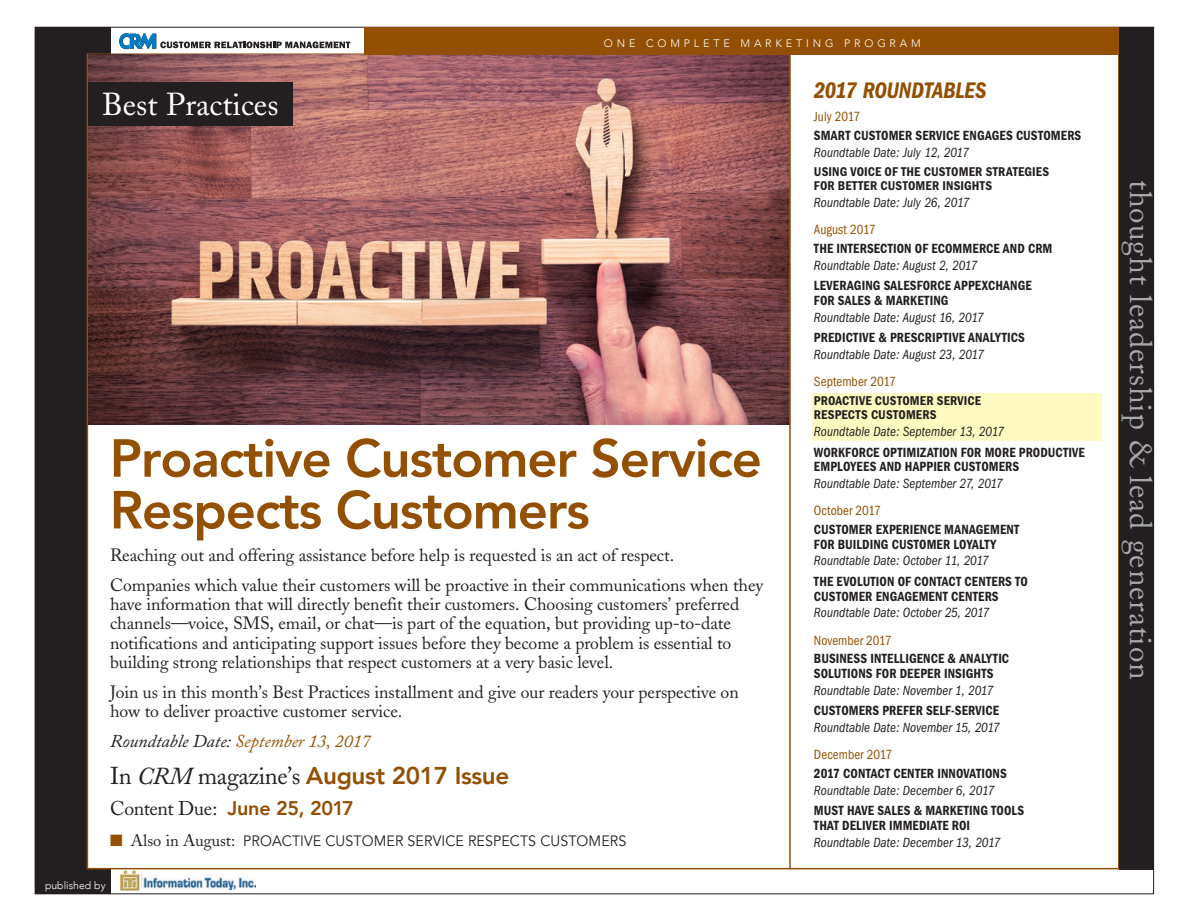
<style>
.page{position:relative;width:1188px;height:918px;background:#fff}
.page>*{position:absolute;margin:0;border:0;box-sizing:border-box;transform-origin:0 0}
.t1{font:800 52.95px/51.8px "Avenir";letter-spacing:-.02em;color:#934f02}
.t2{font:31.5px "Adobe Caslon";color:#fff}
.t3{font:31.05px "Adobe Caslon";letter-spacing:.03em;color:#a8a9ad}
.t4{font:800 24.3px "Avenir";letter-spacing:-.015em;color:#934f02}
.Reserv_Close_Date{font:italic 600 condensed 23.4px "Franklin Gothic";letter-spacing:-.005em;color:#934f02;scale:.95 1}
.t5{font:19.8px "Adobe Caslon";letter-spacing:-.02em;color:#231f20}
.t6{font:italic 18px "Adobe Caslon";color:#934f02}
.t7{font:17.7px/19.4px "Adobe Caslon";letter-spacing:-.005em;color:#231f20}
.t8{font:15px "Avenir";letter-spacing:.005em;color:#231f20;scale:.95 1}
.Topic_title{font:600 condensed 13.8px/14.5px "Franklin Gothic";letter-spacing:.01em;color:#231f20;scale:.95 1}
.Reserv_Close_Date-2{font:italic condensed 13.8px "Franklin Gothic";color:#231f20;scale:.95 1}
.Calendar_Issue_Date{font:condensed 13.8px "Franklin Gothic";color:#934f02;scale:.95 1}
.Topic_title-2{font:600 condensed 13.2px/14.5px "Franklin Gothic";letter-spacing:.01em;color:#231f20}
.t9{font:300 10.8px "Avenir";letter-spacing:.35em;color:#fff}
.t10{font:300 10.5px "Avenir";color:#fff}
.s1{color:#231f20}
.s2{font-family:"Adobe Caslon";font-weight:400;color:#231f20}
.s3{font-family:"Adobe Caslon";font-weight:400;font-style:italic;color:#231f20}
.s4{font-family:"Avenir";font-weight:800;color:#934f02}
.s5{color:#934f02}
.s6{font-family:"Adobe Caslon";font-size:16.5px}
</style>
<div class="page">
<div style="left:35px;top:27px;width:75px;height:867px;background:#231f20"></div>
<svg style="left:119px;top:33px;width:231px;height:16px"></svg>
<div style="left:87px;top:53px;width:1033px;height:816px;background:#fff;border:2px solid #934f02"></div>
<img style="left:121px;top:870px;width:21px;height:21px">
<img style="left:88px;top:55px;width:701px;height:370px">
<div style="left:88px;top:82px;width:204px;height:43px;background:#231f20"></div>
<div style="left:364px;top:27px;width:790px;height:28px;background:#934f02"></div>
<hr style="left:789px;top:55px;width:2px;height:814px;background:#934f02">
<div style="left:1120px;top:27px;width:34px;height:842px;background:#231f20"></div>
<div style="left:812px;top:393px;width:290px;height:31px;background:#fffac1"></div>
<div style="left:812px;top:424px;width:290px;height:17px;background:#fffac1"></div>
<img style="left:142px;top:876px;width:113px;height:13px">
<p class="t9" style="left:604px;top:36px;width:318px">ONE COMPLETE MARKETING PROGRAM</p>
<p class="t2" style="left:102px;top:85px;width:178px">Best Practices</p>
<p class="t1" style="left:110px;top:432px;width:654px">Proactive Customer Service<br>Respects Customers</p>
<p class="t7" style="left:110px;top:546px;width:566px">Reaching out and offering assistance before help is requested is an act of respect.</p>
<p class="t7" style="left:110px;top:575px;width:655px">Companies which value their customers will be proactive in their communications when they have information that will directly benefit their customers. Choosing customers’ preferred channels—voice, SMS, email, or chat—is part of the equation, but providing up-to-date notifications and anticipating support issues before they become a problem is essential to building strong relationships that respect customers at a very basic level.</p>
<p class="t7" style="left:110px;top:682px;width:630px">Join us in this month’s Best Practices installment and give our readers your perspective on how to deliver proactive customer service.</p>
<p class="t6" style="left:110px;top:731px;width:262px"><span class="s1">Roundtable Date:</span> September 13, 2017</p>
<p class="t4" style="left:110px;top:757px;width:401px"><span class="s2">In</span> <span class="s3">CRM</span> <span class="s2">magazine’s</span> August 2017 Issue</p>
<p class="t5" style="left:110px;top:797px;width:245px">Content Due: <span class="s4">June 25, 2017</span></p>
<p class="t8" style="left:110px;top:832px;width:545px"><span class="s5">■</span> <span class="s6">Also in August:</span> PROACTIVE CUSTOMER SERVICE RESPECTS CUSTOMERS</p>
<p class="t10" style="left:45px;top:879px;width:62px">published by</p>
<p class="Reserv_Close_Date" style="left:814px;top:77px;width:183px">2017 ROUNDTABLES</p>
<p class="Calendar_Issue_Date" style="left:814px;top:109px;width:50px">July 2017</p>
<p class="Topic_title" style="left:814px;top:128px;width:283px">SMART CUSTOMER SERVICE ENGAGES CUSTOMERS</p>
<p class="Reserv_Close_Date-2" style="left:814px;top:145px;width:165px">Roundtable Date: July 12, 2017</p>
<p class="Topic_title-2" style="left:814px;top:164px;width:237px">USING VOICE OF THE CUSTOMER STRATEGIES<br>FOR BETTER CUSTOMER INSIGHTS</p>
<p class="Reserv_Close_Date-2" style="left:814px;top:195px;width:165px">Roundtable Date: July 26, 2017</p>
<p class="Calendar_Issue_Date" style="left:814px;top:222px;width:66px">August 2017</p>
<p class="Topic_title" style="left:814px;top:241px;width:253px">THE INTERSECTION OF ECOMMERCE AND CRM</p>
<p class="Reserv_Close_Date-2" style="left:814px;top:257px;width:174px">Roundtable Date: August 2, 2017</p>
<p class="Topic_title" style="left:814px;top:278px;width:231px">LEVERAGING SALESFORCE APPEXCHANGE<br>FOR SALES &amp; MARKETING</p>
<p class="Reserv_Close_Date-2" style="left:814px;top:309px;width:180px">Roundtable Date: August 16, 2017</p>
<p class="Topic_title" style="left:814px;top:330px;width:224px">PREDICTIVE &amp; PRESCRIPTIVE ANALYTICS</p>
<p class="Reserv_Close_Date-2" style="left:814px;top:347px;width:181px">Roundtable Date: August 23, 2017</p>
<p class="Calendar_Issue_Date" style="left:814px;top:374px;width:88px">September 2017</p>
<p class="Topic_title-2" style="left:814px;top:393px;width:169px">PROACTIVE CUSTOMER SERVICE<br>RESPECTS CUSTOMERS</p>
<p class="Reserv_Close_Date-2" style="left:814px;top:424px;width:202px">Roundtable Date: September 13, 2017</p>
<p class="Topic_title" style="left:814px;top:445px;width:287px">WORKFORCE OPTIMIZATION FOR MORE PRODUCTIVE<br>EMPLOYEES AND HAPPIER CUSTOMERS</p>
<p class="Reserv_Close_Date-2" style="left:814px;top:476px;width:201px">Roundtable Date: September 27, 2017</p>
<p class="Calendar_Issue_Date" style="left:814px;top:503px;width:72px">October 2017</p>
<p class="Topic_title" style="left:814px;top:522px;width:218px">CUSTOMER EXPERIENCE MANAGEMENT<br>FOR BUILDING CUSTOMER LOYALTY</p>
<p class="Reserv_Close_Date-2" style="left:814px;top:553px;width:186px">Roundtable Date: October 11, 2017</p>
<p class="Topic_title" style="left:814px;top:574px;width:227px">THE EVOLUTION OF CONTACT CENTERS TO<br>CUSTOMER ENGAGEMENT CENTERS</p>
<p class="Reserv_Close_Date-2" style="left:814px;top:605px;width:186px">Roundtable Date: October 25, 2017</p>
<p class="Calendar_Issue_Date" style="left:814px;top:632px;width:83px">November 2017</p>
<p class="Topic_title" style="left:814px;top:652px;width:207px">BUSINESS INTELLIGENCE &amp; ANALYTIC<br>SOLUTIONS FOR DEEPER INSIGHTS</p>
<p class="Reserv_Close_Date-2" style="left:814px;top:682px;width:190px">Roundtable Date: November 1, 2017</p>
<p class="Topic_title" style="left:814px;top:704px;width:196px">CUSTOMERS PREFER SELF‑SERVICE</p>
<p class="Reserv_Close_Date-2" style="left:814px;top:720px;width:197px">Roundtable Date: November 15, 2017</p>
<p class="Calendar_Issue_Date" style="left:814px;top:747px;width:84px">December 2017</p>
<p class="Topic_title" style="left:814px;top:766px;width:205px">2017 CONTACT CENTER INNOVATIONS</p>
<p class="Reserv_Close_Date-2" style="left:814px;top:783px;width:192px">Roundtable Date: December 6, 2017</p>
<p class="Topic_title" style="left:814px;top:804px;width:223px">MUST HAVE SALES &amp; MARKETING TOOLS<br>THAT DELIVER IMMEDIATE ROI</p>
<p class="Reserv_Close_Date-2" style="left:814px;top:834px;width:198px">Roundtable Date: December 13, 2017</p>
<p class="t3" style="left:1159px;top:180px;width:501px;rotate:90deg">thought leadership &amp; lead generation</p>
</div>
